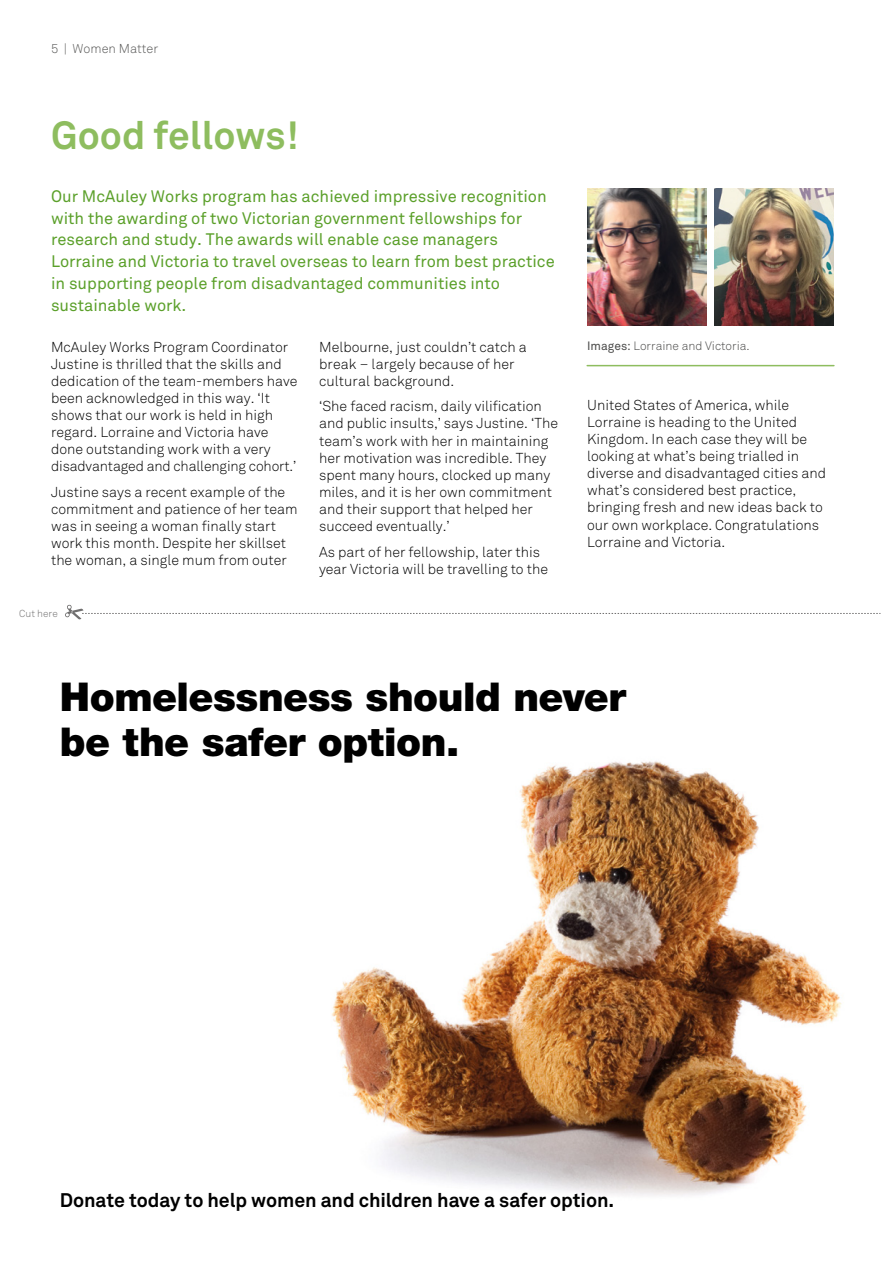
<style>
.page{position:relative;width:885px;height:1263px;background:#fff}
.page>*{position:absolute;margin:0;border:0;box-sizing:border-box;transform-origin:0 0}
.t1{font:900 39.75px/45px "Helvetica Neue";letter-spacing:-.015em;color:#000}
.t2{font:700 38.85px "Akkurat";color:#8ebd5f}
.t3{font:700 19.5px "Akkurat";letter-spacing:-.005em;color:#000}
.t4{font:16.5px/21.8px "Akkurat";color:#5ba02a}
.t5{font:300 14.25px/17.1px "Akkurat";color:#000}
.t6{font:300 12.75px "Akkurat";color:#575756}
.t7{font:300 12px "Akkurat";color:#4a4a49}
.t8{font:300 10.05px "Akkurat";color:#706f6f}
.s1{font-weight:400}
</style>
<div class="page">
<img style="left:331px;top:761px;width:511px;height:435px">
<svg style="left:65px;top:604px;width:815px;height:16px"></svg>
<img style="left:587px;top:188px;width:119px;height:138px">
<img style="left:714px;top:188px;width:119px;height:138px">
<hr style="left:587px;top:365px;width:246px;height:1px;background:#8ebd5f">
<p class="t6" style="left:51px;top:41px;width:109px">5 | Women Matter</p>
<h2 class="t2" style="left:51px;top:111px;width:249px">Good fellows!</h2>
<p class="t4" style="left:51px;top:186px;width:505px">Our McAuley Works program has achieved impressive recognition with the awarding of two Victorian government fellowships for research and study. The awards will enable case managers Lorraine and Victoria to travel overseas to learn from best practice in supporting people from disadvantaged communities into sustainable work.</p>
<p class="t5" style="left:319px;top:338px;width:209px">Melbourne, just couldn’t catch a break – largely because of her cultural background.</p>
<p class="t5" style="left:319px;top:398px;width:240px">‘She faced racism, daily vilification and public insults,’ says Justine. ‘The team’s work with her in maintaining her motivation was incredible. They spent many hours, clocked up many miles, and it is her own commitment and their support that helped her succeed eventually.’</p>
<p class="t5" style="left:319px;top:543px;width:230px">As part of her fellowship, later this year Victoria will be travelling to the</p>
<p class="t5" style="left:51px;top:338px;width:248px">McAuley Works Program Coordinator Justine is thrilled that the skills and dedication of the team-members have been acknowledged in this way. ‘It shows that our work is held in high regard. Lorraine and Victoria have done outstanding work with a very disadvantaged and challenging cohort.’</p>
<p class="t5" style="left:51px;top:484px;width:248px">Justine says a recent example of the commitment and patience of her team was in seeing a woman finally start work this month. Despite her skillset the woman, a single mum from outer</p>
<p class="t8" style="left:19px;top:608px;width:40px">Cut here</p>
<p class="t7" style="left:587px;top:338px;width:164px"><span class="s1">Images:</span> Lorraine and Victoria.</p>
<p class="t5" style="left:587px;top:397px;width:240px">United States of America, while Lorraine is heading to the United Kingdom. In each case they will be looking at what’s being trialled in diverse and disadvantaged cities and what’s considered best practice, bringing fresh and new ideas back to our own workplace. Congratulations Lorraine and Victoria.</p>
<h1 class="t1" style="left:60px;top:674px;width:567px">Homelessness should never be the safer option.</h1>
<h3 class="t3" style="left:60px;top:1188px;width:556px">Donate today to help women and children have a safer option.</h3>
</div>
